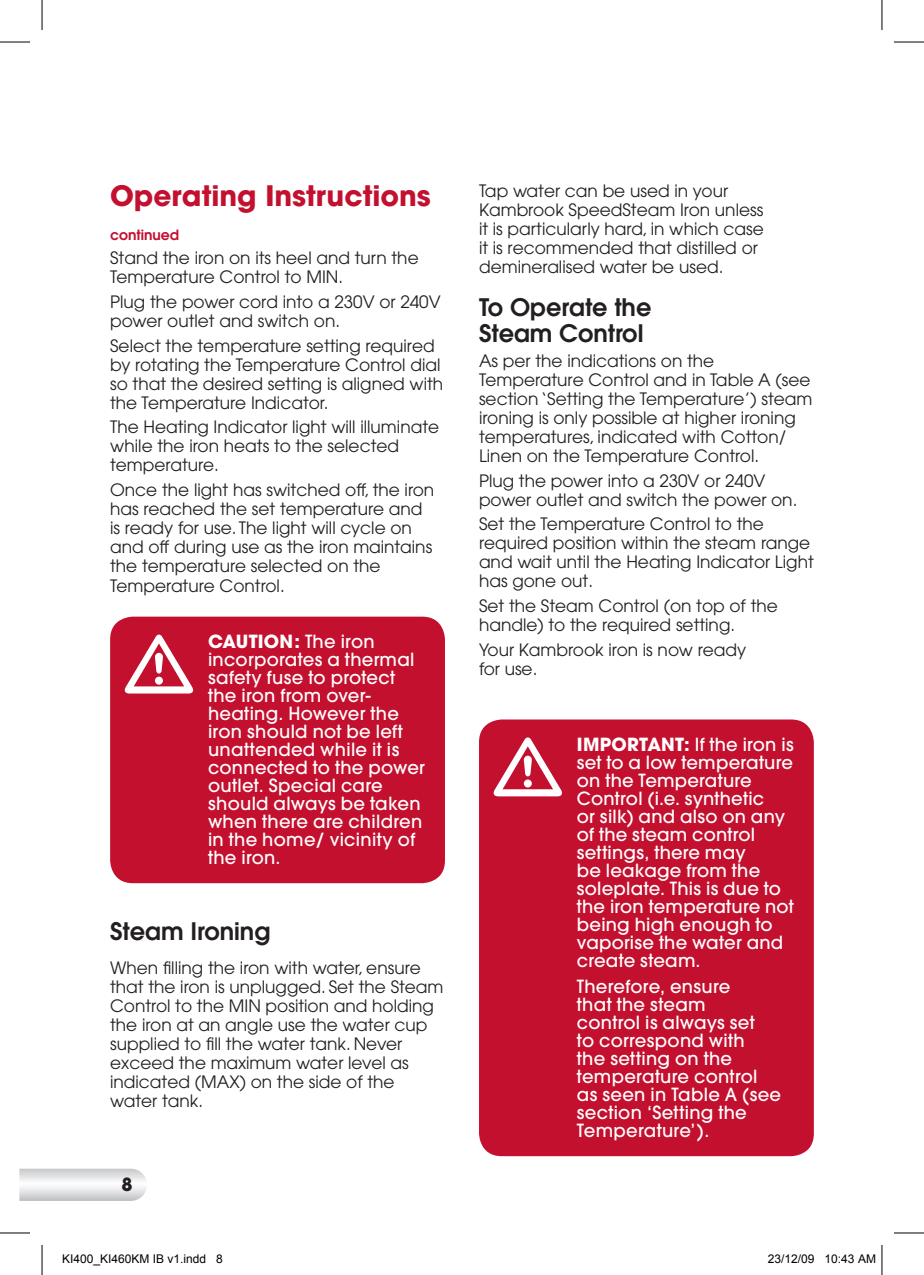
<style>
.page{position:relative;width:924px;height:1275px;background:#fff}
.page>*{position:absolute;margin:0;border:0;box-sizing:border-box;transform-origin:0 0}
.t1{font:700 28px "Avant Garde";color:#c3102f}
.t2{font:600 24px/26px "Avant Garde";color:#231f20}
.t3{font:500 18px/18px "Avant Garde";letter-spacing:.015em;color:#fff}
.t4{font:700 18px "Avant Garde";letter-spacing:.015em;color:#fff}
.t5{font:700 18px "Avant Garde";color:#231f20}
.t6{font:17px/19px "Avant Garde";color:#231f20}
.t7{font:600 14px "Avant Garde";color:#c3102f}
.t8{font:12px "Arial";color:#000}
.s1{font-weight:700}
</style>
<div class="page">
<svg style="left:19px;top:1168px;width:127px;height:32px"></svg>
<div style="left:110px;top:616px;width:335px;height:267px;background:#c3102f;border-radius:23px"></div>
<svg style="left:125px;top:634px;width:68px;height:59px"></svg>
<div style="left:479px;top:719px;width:334px;height:437px;background:#c3102f;border-radius:23px"></div>
<svg style="left:493px;top:737px;width:68px;height:59px"></svg>
<hr style="left:0;top:42px;width:30px;height:1px;background:#000">
<hr style="left:893px;top:42px;width:30px;height:1px;background:#000">
<hr style="left:0;top:1232px;width:30px;height:1px;background:#000">
<hr style="left:893px;top:1232px;width:30px;height:1px;background:#000">
<hr style="left:42px;top:0;width:1px;height:30px;background:#000">
<hr style="left:42px;top:1245px;width:1px;height:30px;background:#000">
<hr style="left:881px;top:0;width:1px;height:30px;background:#000">
<hr style="left:881px;top:1245px;width:1px;height:30px;background:#000">
<h1 class="t1" style="left:110px;top:177px;width:322px">Operating Instructions</h1>
<p class="t7" style="left:110px;top:225px;width:70px">continued</p>
<p class="t6" style="left:110px;top:248px;width:310px">Stand the iron on its heel and turn the<br>Temperature Control to MIN.</p>
<p class="t6" style="left:110px;top:292px;width:332px">Plug the power cord into a 230V or 240V power outlet and switch on.</p>
<p class="t6" style="left:110px;top:336px;width:334px">Select the temperature setting required by rotating the Temperature Control dial so that the desired setting is aligned with the Temperature Indicator.</p>
<p class="t6" style="left:110px;top:417px;width:330px">The Heating Indicator light will illuminate while the iron heats to the selected temperature.</p>
<p class="t6" style="left:110px;top:480px;width:325px">Once the light has switched off, the iron has reached the set temperature and is ready for use. The light will cycle on and off during use as the iron maintains the temperature selected on the Temperature Control.</p>
<p class="t4" style="left:208px;top:629px;width:53px">Caution</p>
<p class="t3" style="left:208px;top:632px;width:218px;text-indent:86px"><span class="s1">:</span> The iron incorporates a thermal safety fuse to protect the iron from over&shy;heating. However the iron should not be left unattended while it is connected to the power outlet. Special care should always be taken when there are children in the home/ vicinity of the iron.</p>
<h2 class="t2" style="left:110px;top:918px;width:161px">Steam Ironing</h2>
<p class="t6" style="left:110px;top:957px;width:335px">When filling the iron with water, ensure that the iron is unplugged. Set the Steam Control to the MIN position and holding the iron at an angle use the water cup supplied to fill the water tank. Never exceed the maximum water level as indicated (MAX) on the side of the water tank.</p>
<p class="t5" style="left:121px;top:1173px;width:13px">8</p>
<p class="t6" style="left:479px;top:181px;width:286px">Tap water can be used in your<br>Kambrook SpeedSteam Iron unless it is particularly hard, in which case it is recommended that distilled or demineralised water be used.</p>
<h2 class="t2" style="left:479px;top:294px;width:174px">To Operate the<br>Steam Control</h2>
<p class="t6" style="left:479px;top:351px;width:335px">As per the indications on the Temperature Control and in Table A (see section ‘Setting the Temperature’) steam ironing is only possible at higher ironing temperatures, indicated with Cotton/ Linen on the Temperature Control.</p>
<p class="t6" style="left:479px;top:471px;width:320px">Plug the power into a 230V or 240V power outlet and switch the power on.</p>
<p class="t6" style="left:479px;top:514px;width:336px">Set the Temperature Control to the required position within the steam range and wait until the Heating Indicator Light has gone out.</p>
<p class="t6" style="left:479px;top:596px;width:300px">Set the Steam Control (on top of the handle) to the required setting.</p>
<p class="t6" style="left:479px;top:640px;width:268px">Your Kambrook iron is now ready for use.</p>
<p class="t4" style="left:576px;top:732px;width:48px">Important</p>
<p class="t3" style="left:576px;top:735px;width:218px;text-indent:107px"><span class="s1">:</span> If the iron is set to a low temperature on the Temperature<br>Control (i.e. synthetic<br>or silk) and also on any of the steam control settings, there may<br>be leakage from the soleplate. This is due to the iron temperature not being high enough to vaporise the water and create steam.</p>
<p class="t3" style="left:576px;top:978px;width:205px">Therefore, ensure<br>that the steam<br>control is always set<br>to correspond with<br>the setting on the temperature control as seen in Table A (see section ‘Setting the<br>Temperature’).</p>
<p class="t8" style="left:62px;top:1250px;width:162px">KI400_KI460KM IB v1.indd 8</p>
<p class="t8" style="left:767px;top:1250px;width:110px">23/12/09 10:43 AM</p>
</div>
